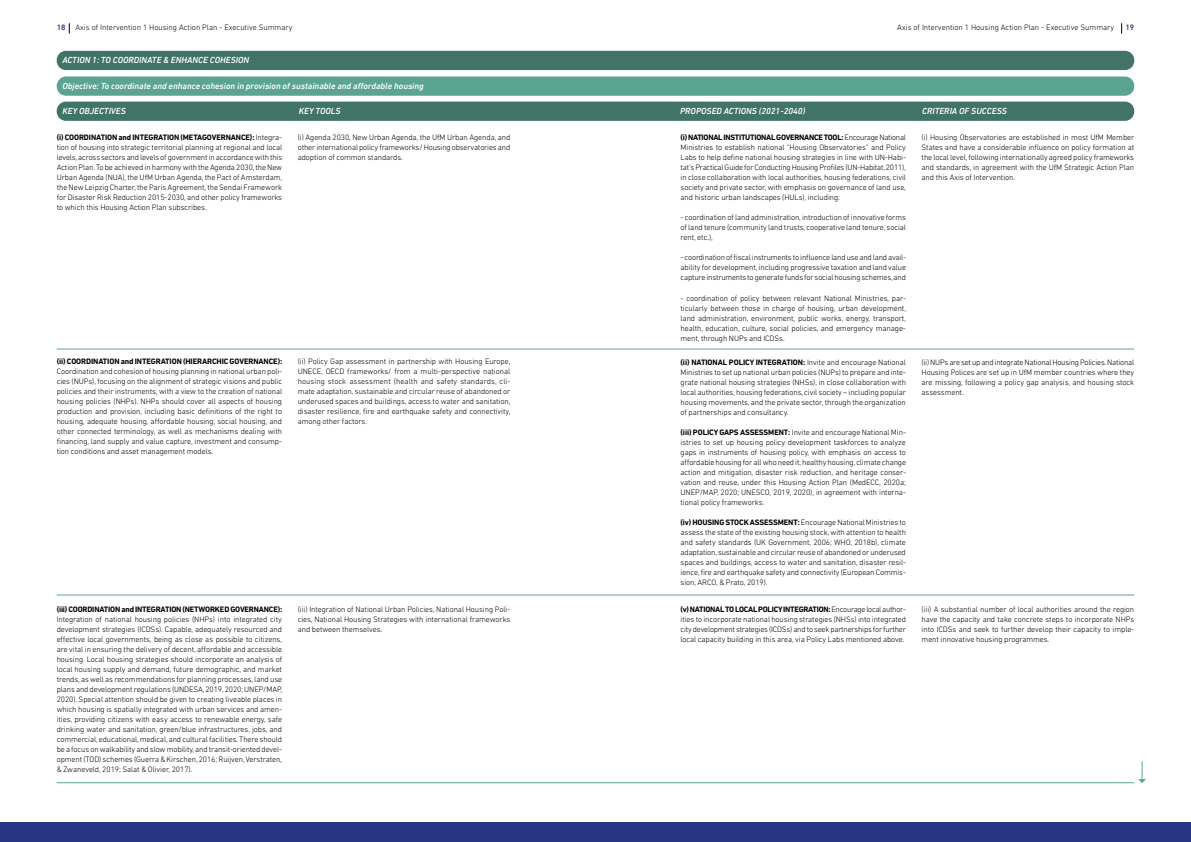
<style>
.page{position:relative;width:1191px;height:842px;background:#fff}
.page>*{position:absolute;margin:0;border:0;box-sizing:border-box;transform-origin:0 0}
.t1{font:italic 500 9px "DIN Next LT Pro";color:#fff}
.t2{font:300 8px/10px "DIN Next LT Pro";letter-spacing:-.01em;color:#000;text-align:justify}
.t3{font:700 8px "DIN Next LT Pro";letter-spacing:-.02em;color:#000}
.t4{font:500 8px "DIN Next LT Pro";color:#26358c}
.s1{font-weight:500;color:#26358c}
.s2{font-weight:700}
</style>
<div class="page">
<div style="left:0;top:823px;width:1191px;height:19px;background:#283583"></div>
<div style="left:57px;top:102px;width:1077px;height:19px;background:#417467;border-radius:9px"></div>
<div style="left:57px;top:76px;width:1077px;height:20px;background:#5ca492;border-radius:9px"></div>
<div style="left:57px;top:51px;width:1077px;height:19px;background:#417467;border-radius:9px"></div>
<hr style="left:57px;top:348px;width:1077px;height:1px;background:#5ca492">
<hr style="left:57px;top:594px;width:1077px;height:1px;background:#5ca492">
<hr style="left:57px;top:782px;width:1077px;height:1px;background:#5ca492">
<svg style="left:1138px;top:761px;width:8px;height:22px"></svg>
<p class="t2" style="left:57px;top:22px;width:237px"><span class="s1">18</span> Axis of Intervention 1 Housing Action Plan - Executive Summary</p>
<p class="t2" style="left:897px;top:22px;width:218px">Axis of Intervention 1 Housing Action Plan - Executive Summary</p>
<p class="t4" style="left:1125px;top:23px;width:10px">19</p>
<p class="t1" style="left:62px;top:55px;width:188px">ACTION 1: TO COORDINATE &amp; ENHANCE COHESION</p>
<p class="t1" style="left:62px;top:81px;width:363px">Objective: To coordinate and enhance cohesion in provision of sustainable and affordable housing</p>
<p class="t1" style="left:62px;top:106px;width:65px">KEY OBJECTIVES</p>
<p class="t1" style="left:299px;top:106px;width:43px">KEY TOOLS</p>
<p class="t1" style="left:680px;top:106px;width:127px">PROPOSED ACTIONS (2021-2040)</p>
<p class="t1" style="left:922px;top:106px;width:86px">CRITERIA OF SUCCESS</p>
<p class="t2" style="left:298px;top:132px;width:214px">(i) Agenda 2030, New Urban Agenda, the UfM Urban Agenda, and other international policy frameworks/ Housing observatories and adoption of common standards.</p>
<p class="t2" style="left:921px;top:133px;width:214px">(i) Housing Observatories are established in most UfM Member States and have a considerable influence on policy formation at the local level, following internationally agreed policy frameworks and standards, in agreement with the UfM Strategic Action Plan and this Axis of Intervention.</p>
<p class="t2" style="left:57px;top:132px;width:227px"><span class="s2">(i) COORDINATION and INTEGRATION (METAGOVERNANCE):</span> Integra&shy;tion of housing into strategic territorial planning at regional and local levels, across sectors and levels of government in accordance with this Action Plan. To be achieved in harmony with the Agenda 2030, the New Urban Agenda (NUA), the UfM Urban Agenda, the Pact of Amsterdam, the New Leipzig Charter, the Paris Agreement, the Sendai Framework for Disaster Risk Reduction 2015-2030, and other policy frameworks to which this Housing Action Plan subscribes.</p>
<p class="t2" style="left:680px;top:133px;width:227px"><span class="s2">(i) NATIONAL INSTITUTIONAL GOVERNANCE TOOL:</span> Encourage National Ministries to establish national “Housing Observatories” and Policy Labs to help define national housing strategies in line with UN-Habi&shy;tat’s Practical Guide for Conducting Housing Profiles (UN-Habitat, 2011), in close collaboration with local authorities, housing federations, civil society and private sector, with emphasis on governance of land use, and historic urban landscapes (HULs), including:</p>
<p class="t2" style="left:680px;top:213px;width:227px">- coordination of land administration, introduction of innovative forms of land tenure (community land trusts, cooperative land tenure, social rent, etc.),</p>
<p class="t2" style="left:680px;top:253px;width:227px">- coordination of fiscal instruments to influence land use and land avail&shy;ability for development, including progressive taxation and land value capture instruments to generate funds for social housing schemes, and</p>
<p class="t2" style="left:680px;top:293px;width:227px">- coordination of policy between relevant National Ministries, par&shy;ticularly between those in charge of housing, urban development, land administration, environment, public works, energy, transport, health, education, culture, social policies, and emergency manage&shy;ment, through NUPs and ICDSs.</p>
<p class="t3" style="left:57px;top:357px;width:227px">(ii) COORDINATION and INTEGRATION (HIERARCHIC GOVERNANCE):</p>
<p class="t2" style="left:57px;top:366px;width:227px">Coordination and cohesion of housing planning in national urban poli&shy;cies (NUPs), focusing on the alignment of strategic visions and public policies and their instruments, with a view to the creation of national housing policies (NHPs). NHPs should cover all aspects of housing production and provision, including basic definitions of the right to housing, adequate housing, affordable housing, social housing, and other connected terminology, as well as mechanisms dealing with financing, land supply and value capture, investment and consump&shy;tion conditions and asset management models.</p>
<p class="t2" style="left:680px;top:357px;width:227px"><span class="s2">(ii) NATIONAL POLICY INTEGRATION:</span> Invite and encourage National Ministries to set up national urban policies (NUPs) to prepare and inte&shy;grate national housing strategies (NHSs), in close collaboration with local authorities, housing federations, civil society – including popular housing movements, and the private sector, through the organization of partnerships and consultancy.</p>
<p class="t2" style="left:298px;top:356px;width:214px">(ii) Policy Gap assessment in partnership with Housing Europe, UNECE, OECD frameworks/ from a multi-perspective national housing stock assessment (health and safety standards, cli&shy;mate adaptation, sustainable and circular reuse of abandoned or underused spaces and buildings, access to water and sanitation, disaster resilience, fire and earthquake safety and connectivity, among other factors.</p>
<p class="t2" style="left:921px;top:357px;width:214px">(ii) NUPs are set up and integrate National Housing Policies. National Housing Polices are set up in UfM member countries where they are missing, following a policy gap analysis, and housing stock assessment.</p>
<p class="t2" style="left:680px;top:427px;width:227px"><span class="s2">(iii) POLICY GAPS ASSESSMENT:</span> Invite and encourage National Min&shy;istries to set up housing policy development taskforces to analyze gaps in instruments of housing policy, with emphasis on access to affordable housing for all who need it, healthy housing, climate change action and mitigation, disaster risk reduction, and heritage conser&shy;vation and reuse, under this Housing Action Plan (MedECC, 2020a; UNEP/MAP, 2020; UNESCO, 2019, 2020), in agreement with interna&shy;tional policy frameworks.</p>
<p class="t2" style="left:680px;top:517px;width:227px"><span class="s2">(iv) HOUSING STOCK ASSESSMENT:</span> Encourage National Ministries to assess the state of the existing housing stock, with attention to health and safety standards (UK Government, 2006; WHO, 2018b), climate adaptation, sustainable and circular reuse of abandoned or underused spaces and buildings, access to water and sanitation, disaster resil&shy;ience, fire and earthquake safety and connectivity (European Commis&shy;sion, ARCO, &amp; Prato, 2019).</p>
<p class="t2" style="left:298px;top:604px;width:214px">(iii) Integration of National Urban Policies, National Housing Poli&shy;cies, National Housing Strategies with international frameworks and between themselves.</p>
<p class="t2" style="left:921px;top:604px;width:214px">(iii) A substantial number of local authorities around the region have the capacity and take concrete steps to incorporate NHPs into ICDSs and seek to further develop their capacity to imple&shy;ment innovative housing programmes.</p>
<p class="t3" style="left:57px;top:604px;width:227px">(iii) COORDINATION and INTEGRATION (NETWORKED GOVERNANCE):</p>
<p class="t2" style="left:57px;top:614px;width:227px">Integration of national housing policies (NHPs) into integrated city development strategies (ICDSs). Capable, adequately resourced and effective local governments, being as close as possible to citizens, are vital in ensuring the delivery of decent, affordable and accessible housing. Local housing strategies should incorporate an analysis of local housing supply and demand, future demographic, and market trends, as well as recommendations for planning processes, land use plans and development regulations (UNDESA, 2019, 2020; UNEP/MAP, 2020). Special attention should be given to creating liveable places in which housing is spatially integrated with urban services and amen&shy;ities, providing citizens with easy access to renewable energy, safe drinking water and sanitation, green/blue infrastructures, jobs, and commercial, educational, medical, and cultural facilities. There should be a focus on walkability and slow mobility, and transit-oriented devel&shy;opment (TOD) schemes (Guerra &amp; Kirschen, 2016; Ruijven, Verstraten, &amp; Zwaneveld, 2019; Salat &amp; Olivier, 2017).</p>
<p class="t2" style="left:680px;top:604px;width:227px"><span class="s2">(v) NATIONAL TO LOCAL POLICY INTEGRATION:</span> Encourage local author&shy;ities to incorporate national housing strategies (NHSs) into integrated city development strategies (ICDSs) and to seek partnerships for further local capacity building in this area, via Policy Labs mentioned above.</p>
</div>
